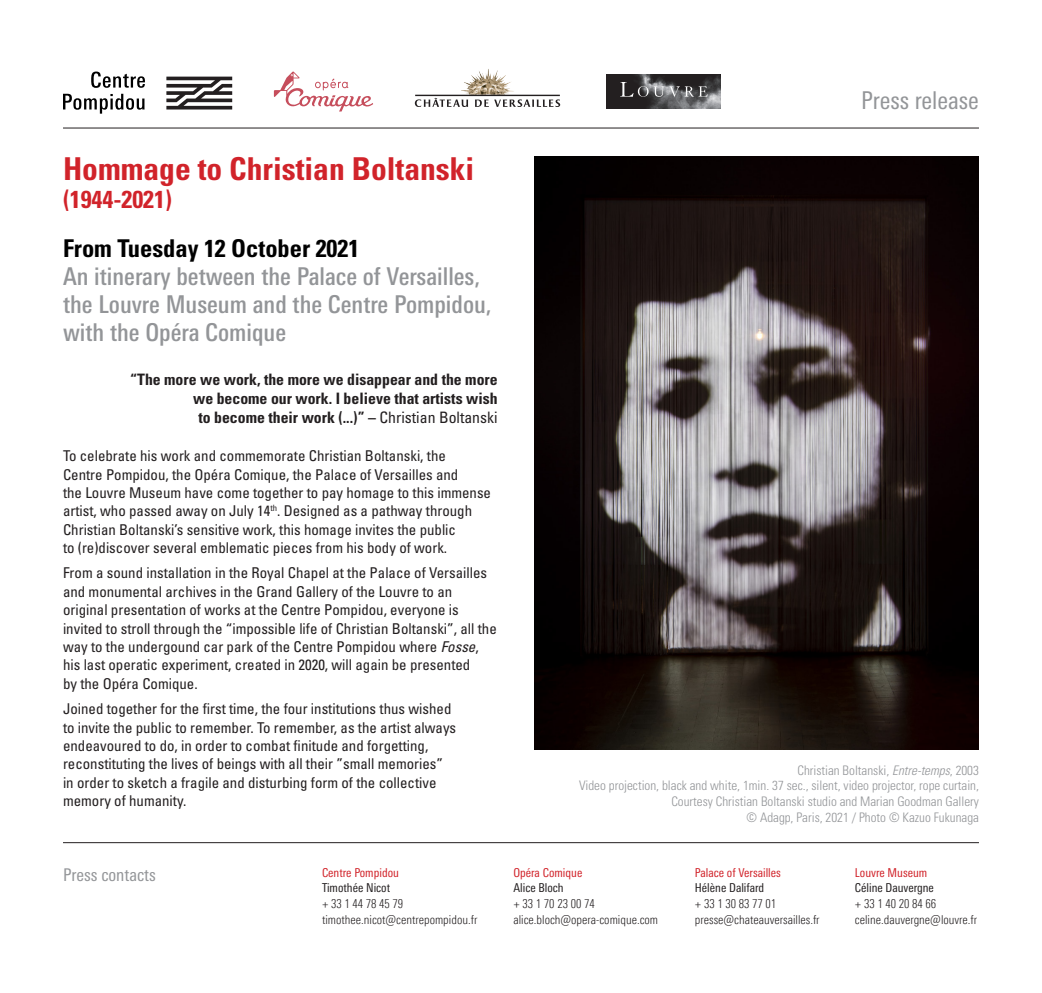
<style>
.page{position:relative;width:1042px;height:993px;background:#fff}
.page>*{position:absolute;margin:0;border:0;box-sizing:border-box;transform-origin:0 0}
.info_bold{font:700 condensed 31.5px "Univers LT Std";color:#d1232a}
.info_bold-2{font:500 condensed 24.5px/28px "Univers Next Pro";color:#939598}
.info_bold-3{font:condensed 24.5px "Univers Next Pro";color:#939598}
.info_bold-4{font:700 condensed 24.5px "Univers LT Std";color:#d1232a}
.info_bold-5{font:condensed 17.5px "Univers Next Pro";color:#939598}
.info_bold-6{font:700 condensed 15.75px/19.2px "Univers LT Std";color:#231f20;text-align:right}
.info_bold-7{font:condensed 14.88px/18.4px "Univers LT Std";color:#231f20}
.info_bold-8{font:300 condensed 13.12px "Univers LT Std";color:#939598}
.info_bold-9{font:300 condensed 12.25px/15.8px "Univers Next Pro";color:#231f20}
.info_bold-10{font:condensed 12.25px/15.8px "Univers Next Pro";color:#d1232a}
.info_bold-11{font:condensed 12.25px/15.8px "Univers Next Pro";color:#231f20}
.s1{font-family:"Univers LT Std";font-weight:700;color:#000}
.s2{font-weight:400}
.s3{font-style:italic}
.s4{color:#231f20}
.s5{color:#d1232a}
</style>
<div class="page">
<hr style="left:63px;top:128px;width:916px;height:1px;background:#231f20">
<hr style="left:63px;top:842px;width:916px;height:1px;background:#231f20">
<img style="left:534px;top:157px;width:445px;height:592px">
<svg style="left:274px;top:71px;width:99px;height:40px"></svg>
<svg style="left:91px;top:71px;width:54px;height:17px"></svg>
<svg style="left:63px;top:94px;width:82px;height:20px"></svg>
<svg style="left:166px;top:77px;width:66px;height:32px"></svg>
<img style="left:461px;top:69px;width:53px;height:26px">
<svg style="left:415px;top:95px;width:145px;height:12px"></svg>
<img style="left:606px;top:74px;width:115px;height:35px">
<svg style="left:620px;top:82px;width:88px;height:15px"></svg>
<p class="info_bold-3" style="left:861px;top:85px;width:119px">Press release</p>
<p class="info_bold" style="left:63px;top:149px;width:413px">Hommage to Christian Boltanski</p>
<p class="info_bold-4" style="left:63px;top:184px;width:110px">(1944-2021)</p>
<p class="info_bold-2" style="left:63px;top:234px;width:430px"><span class="s1">From Tuesday 12 October 2021<br></span>An itinerary between the Palace of Versailles, the Louvre Museum and the Centre Pompidou, with the Opéra Comique</p>
<p class="info_bold-6" style="left:130px;top:369px;width:369px">“The more we work, the more we disappear and the more we become our work. I believe that artists wish<br>to become their work (...)” – <span class="s2">Christian Boltanski</span></p>
<p class="info_bold-7" style="left:63px;top:446px;width:429px">To celebrate his work and commemorate Christian Boltanski, the<br>Centre Pompidou, the Opéra Comique, the Palace of Versailles and<br>the Louvre Museum have come together to pay homage to this immense artist, who passed away on July 14<sup>th</sup>. Designed as a pathway through Christian Boltanski’s sensitive work, this homage invites the public<br>to (re)discover several emblematic pieces from his body of work.</p>
<p class="info_bold-7" style="left:63px;top:563px;width:435px">From a sound installation in the Royal Chapel at the Palace of Versailles and monumental archives in the Grand Gallery of the Louvre to an original presentation of works at the Centre Pompidou, everyone is invited to stroll through the “impossible life of Christian Boltanski”, all the way to the undergound car park of the Centre Pompidou where <span class="s3">Fosse</span>, his last operatic experiment, created in 2020, will again be presented<br>by the Opéra Comique.</p>
<p class="info_bold-7" style="left:63px;top:699px;width:395px">Joined together for the first time, the four institutions thus wished to invite the public to remember. To remember, as the artist always endeavoured to do, in order to combat finitude and forgetting, reconstituting the lives of beings with all their ”small memories” in order to sketch a fragile and disturbing form of the collective memory of humanity.</p>
<p class="info_bold-8" style="left:797px;top:762px;width:183px">Christian Boltanski, <span class="s3">Entre-temps</span>, 2003</p>
<p class="info_bold-8" style="left:579px;top:777px;width:401px">Video projection, black and white, 1min. 37 sec., silent, video projector, rope curtain,</p>
<p class="info_bold-8" style="left:671px;top:793px;width:309px">Courtesy Christian Boltanski studio and Marian Goodman Gallery</p>
<p class="info_bold-8" style="left:746px;top:809px;width:234px">© Adagp, Paris, 2021 / Photo © Kazuo Fukunaga</p>
<p class="info_bold-5" style="left:63px;top:863px;width:94px">Press contacts</p>
<p class="info_bold-10" style="left:322px;top:864px;width:78px">Centre Pompidou</p>
<p class="info_bold-11" style="left:322px;top:879px;width:70px">Timothée Nicot</p>
<p class="info_bold-9" style="left:322px;top:895px;width:83px">+ 33 1 44 78 45 79</p>
<p class="info_bold-9" style="left:322px;top:911px;width:157px">timothee.nicot@centrepompidou.fr</p>
<p class="info_bold-10" style="left:513px;top:864px;width:70px">Opéra Comique</p>
<p class="info_bold-11" style="left:513px;top:879px;width:52px">Alice Bloch</p>
<p class="info_bold-9" style="left:513px;top:895px;width:146px">+ 33 1 70 23 00 74 alice.bloch@opera-comique.com</p>
<p class="info_bold-10" style="left:695px;top:864px;width:88px">Palace of Versailles<br><span class="s4">Hélène Dalifard</span></p>
<p class="info_bold-9" style="left:695px;top:895px;width:83px">+ 33 1 30 83 77 01</p>
<p class="info_bold-9" style="left:695px;top:911px;width:126px">presse@chateauversailles.fr</p>
<p class="info_bold-11" style="left:855px;top:864px;width:81px"><span class="s5">Louvre Museum<br></span>Céline Dauvergne</p>
<p class="info_bold-9" style="left:855px;top:895px;width:83px">+ 33 1 40 20 84 66</p>
<p class="info_bold-9" style="left:855px;top:911px;width:124px">celine.dauvergne@louvre.fr</p>
</div>
